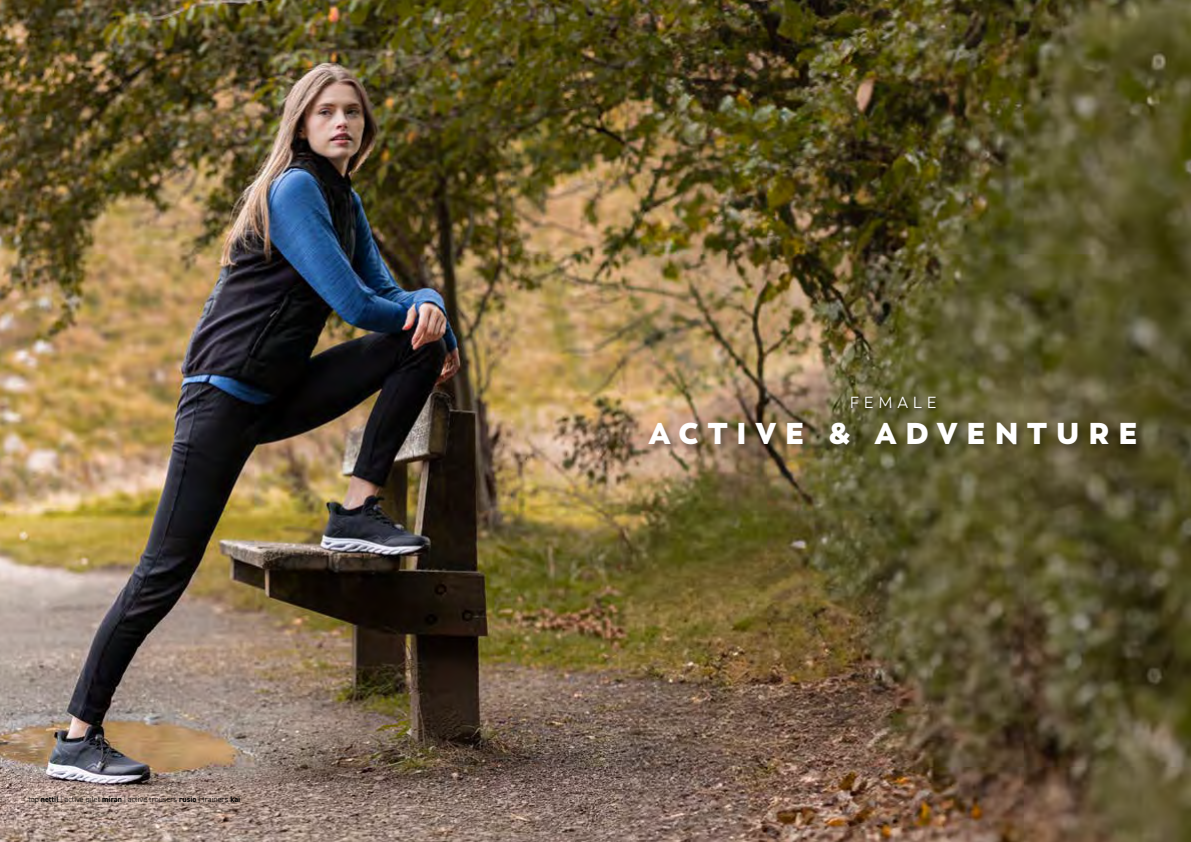
<style>
.page{position:relative;width:1191px;height:842px;background:#fff}
.page>*{position:absolute;margin:0;border:0;box-sizing:border-box;transform-origin:0 0}
.t1{font:800 30px "Trenda";letter-spacing:.295em;color:#fff}
.t2{font:16px "Trenda";letter-spacing:.3em;color:#fff}
.t3{font:300 8px "DIN2014";color:#000}
.s1{font-weight:700}
</style>
<div class="page">
<img style="left:0;top:0;width:1191px;height:842px">
<div style="left:647px;top:421px;width:497px;height:33px;background:#212118;opacity:.45"></div>
<div style="left:850px;top:395px;width:89px;height:16px;background:#212118;opacity:.64"></div>
<p class="t3" style="left:28px;top:795px;width:213px">top <span class="s1">nettil</span> | active gilet <span class="s1">miran</span> | active trousers <span class="s1">rusio</span> | trainers <span class="s1">kai</span></p>
<h2 class="t2" style="left:850px;top:393px;width:88px">FEMALE</h2>
<h1 class="t1" style="left:649px;top:414px;width:490px">ACTIVE &amp; ADVENTURE</h1>
</div>
